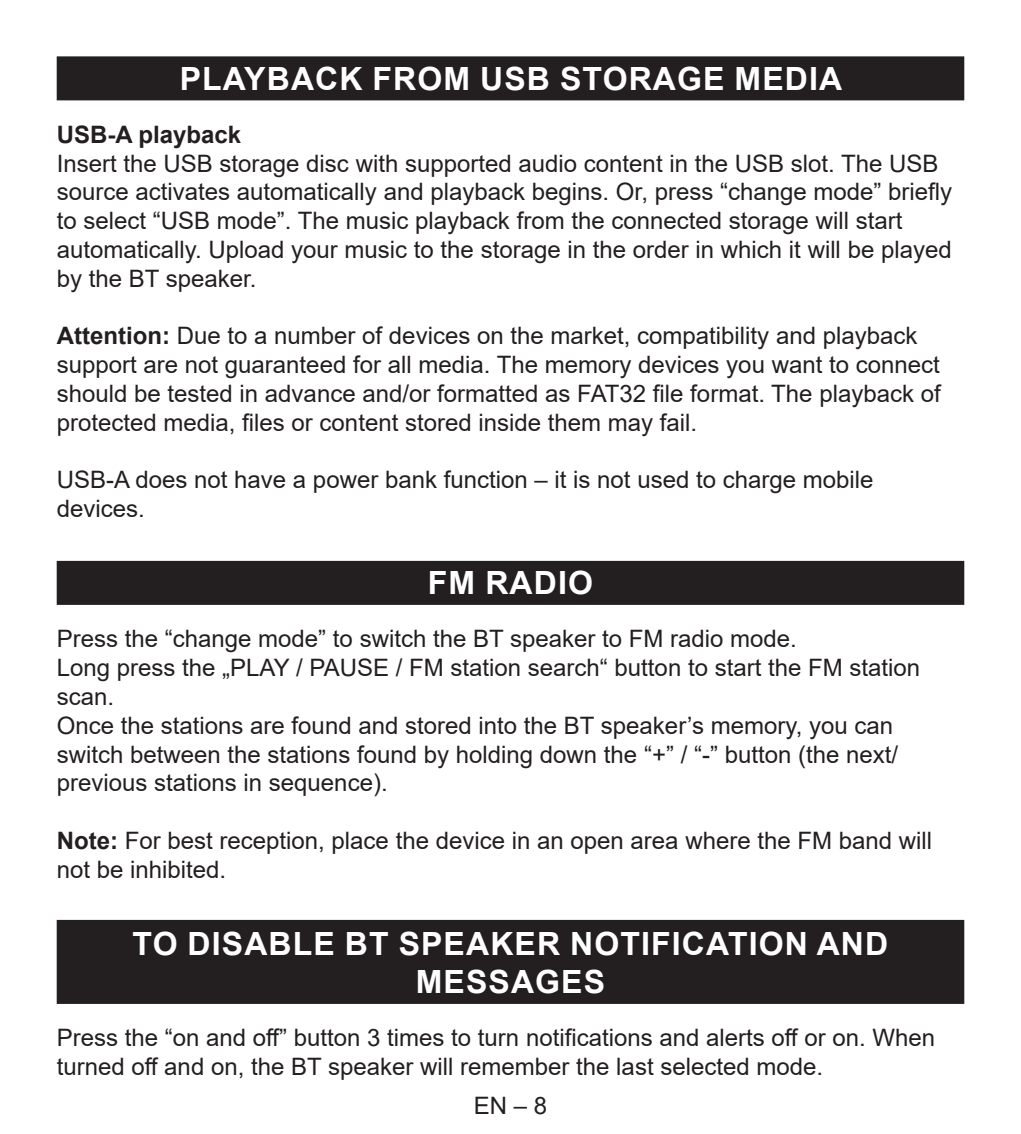
<style>
.page{position:relative;width:1021px;height:1134px;background:#fff}
.page>*{position:absolute;margin:0;border:0;box-sizing:border-box;transform-origin:0 0}
.t1{font:700 32px/38.4px "Arial";letter-spacing:.035em;color:#fff;text-align:center}
.t2{font:24px/28.8px "Arial";color:#231f20}
.t3{font:700 24px "Arial";color:#231f20}
.s1{font-weight:700}
</style>
<div class="page">
<div style="left:57px;top:56px;width:907px;height:44px;background:#231f20"></div>
<div style="left:57px;top:561px;width:907px;height:44px;background:#231f20"></div>
<div style="left:57px;top:920px;width:907px;height:84px;background:#231f20"></div>
<h1 class="t1" style="left:180px;top:60px;width:664px">PLAYBACK FROM USB STORAGE MEDIA</h1>
<p class="t3" style="left:57px;top:117px;width:186px">USB-A playback</p>
<p class="t2" style="left:57px;top:149px;width:897px">Insert the USB storage disc with supported audio content in the USB slot. The USB source activates automatically and playback begins. Or, press “change mode” briefly to select “USB mode”. The music playback from the connected storage will start automatically. Upload your music to the storage in the order in which it will be played by the BT speaker.</p>
<p class="t2" style="left:57px;top:321px;width:885px"><span class="s1">Attention:</span> Due to a number of devices on the market, compatibility and playback support are not guaranteed for all media. The memory devices you want to connect should be tested in advance and/or formatted as FAT32 file format. The playback of protected media, files or content stored inside them may fail.</p>
<p class="t2" style="left:57px;top:465px;width:818px">USB-A does not have a power bank function – it is not used to charge mobile devices.</p>
<h1 class="t1" style="left:428px;top:564px;width:166px">FM RADIO</h1>
<p class="t2" style="left:57px;top:624px;width:865px">Press the “change mode” to switch the BT speaker to FM radio mode.<br>Long press the „PLAY / PAUSE / FM station search“ button to start the FM station scan.<br>Once the stations are found and stored into the BT speaker’s memory, you can switch between the stations found by holding down the “+” / “-” button (the next/ previous stations in sequence).</p>
<p class="t2" style="left:57px;top:826px;width:877px"><span class="s1">Note:</span> For best reception, place the device in an open area where the FM band will not be inhibited.</p>
<h1 class="t1" style="left:133px;top:925px;width:757px">TO DISABLE BT SPEAKER NOTIFICATION AND<br>MESSAGES</h1>
<p class="t2" style="left:57px;top:1023px;width:880px">Press the “on and off” button 3 times to turn notifications and alerts off or on. When turned off and on, the BT speaker will remember the last selected mode.</p>
<p class="t2" style="left:474px;top:1091px;width:75px">EN – 8</p>
</div>
